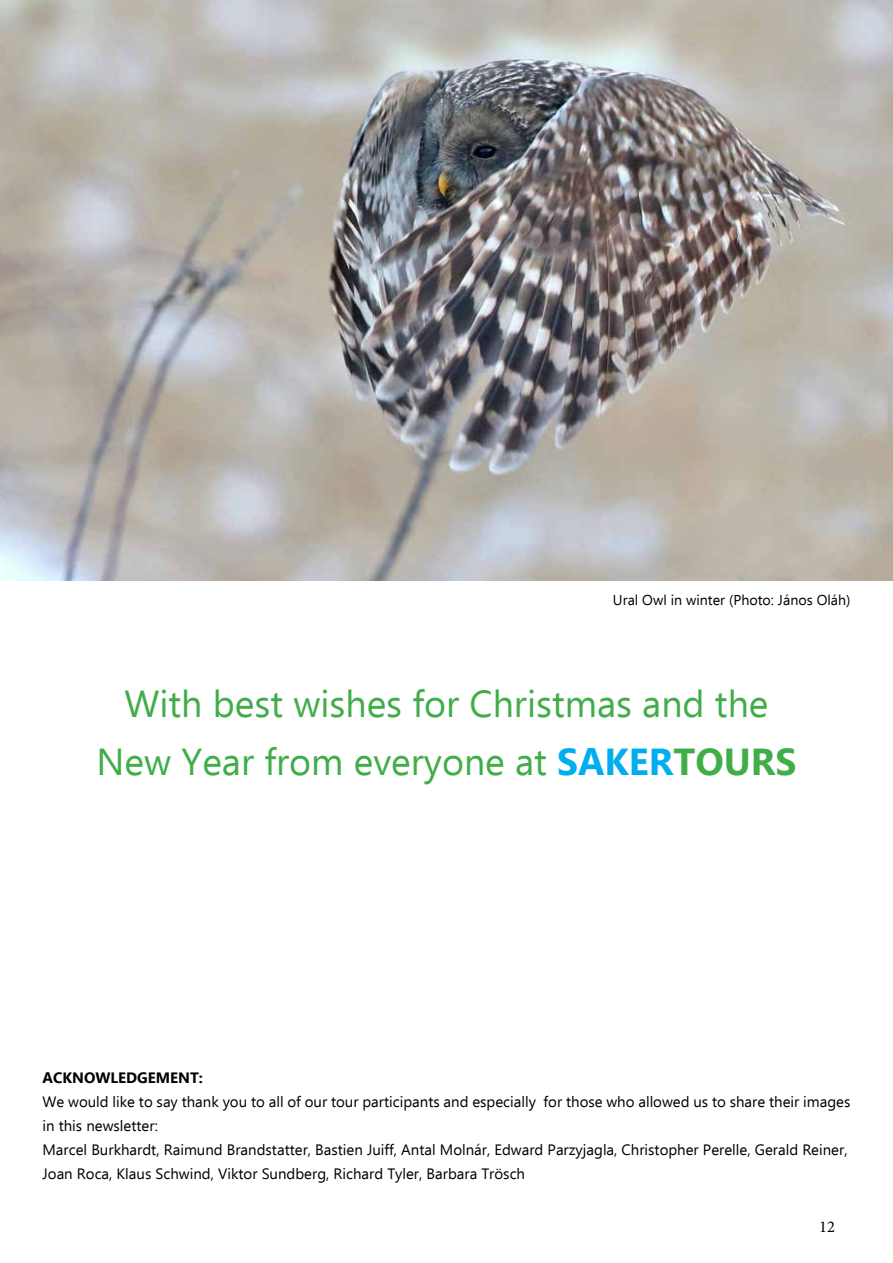
<style>
.page{position:relative;width:893px;height:1263px;background:#fff}
.page>*{position:absolute;margin:0;border:0;box-sizing:border-box;transform-origin:0 0}
.t1{font:37.5px/58.5px "Ebrima";color:#41ad49;text-align:center}
.t2{font:16.5px "Minion Pro";color:#000}
.t3{font:15px/24px "Ebrima";color:#000}
.t4{font:700 15px "Ebrima";color:#000}
.t5{font:14.25px "Ebrima";color:#000}
.s1{font-weight:700;color:#00aeef}
.s2{font-weight:700}
</style>
<div class="page">
<img style="left:0;top:0;width:893px;height:580px">
<p class="t5" style="left:613px;top:589px;width:239px">Ural Owl in winter (Photo: János Oláh)</p>
<h1 class="t1" style="left:97px;top:674px;width:701px">With best wishes for Christmas and the<br>New Year from everyone at <span class="s1">SAKER</span><span class="s2">TOURS</span></h1>
<p class="t4" style="left:43px;top:1066px;width:22px">ACKNOWLEDGEMENT</p>
<p class="t4" style="left:199px;top:1066px;width:6px">:</p>
<p class="t3" style="left:43px;top:1089px;width:809px">We would like to say thank you to all of our tour participants and especially for those who allowed us to share their images in this newsletter:<br>Marcel Burkhardt, Raimund Brandstatter, Bastien Juiff, Antal Molnár, Edward Parzyjagla, Christopher Perelle, Gerald Reiner, Joan Roca, Klaus Schwind, Viktor Sundberg, Richard Tyler, Barbara Trösch</p>
<p class="t2" style="left:819px;top:1216px;width:17px">12</p>
</div>
